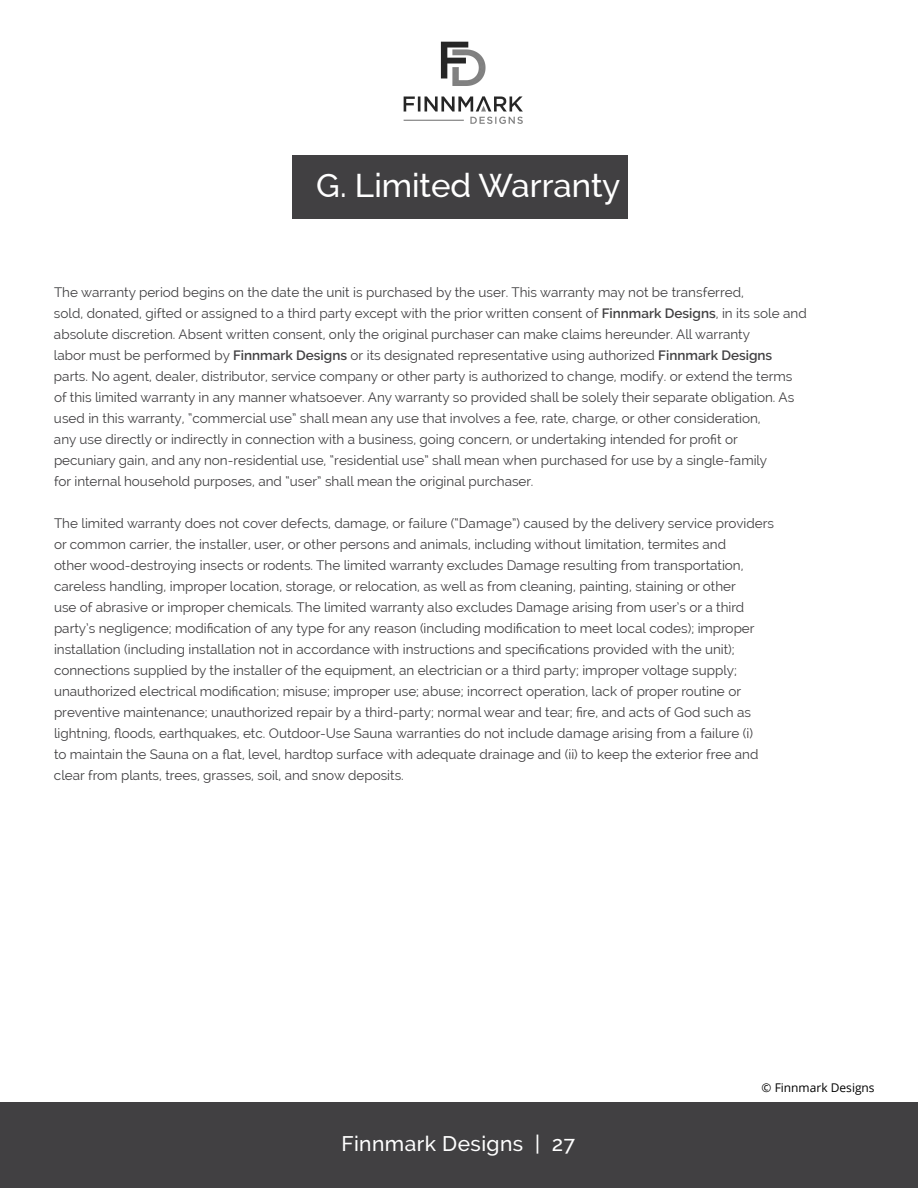
<style>
.page{position:relative;width:918px;height:1188px;background:#fff}
.page>*{position:absolute;margin:0;border:0;box-sizing:border-box;transform-origin:0 0}
.t1{font:500 33px "Raleway";color:#fff}
.t2{font:500 21px "Raleway";letter-spacing:.02em;color:#fff}
.t3{font:13.5px/21px "Raleway";color:#414042}
.t4{font:12px "Open Sans";color:#000}
.s1{font-weight:600}
</style>
<div class="page">
<div style="left:0;top:1102px;width:918px;height:86px;background:#414042"></div>
<div style="left:292px;top:155px;width:336px;height:64px;background:#414042"></div>
<img style="left:403px;top:41px;width:120px;height:83px">
<h1 class="t1" style="left:316px;top:166px;width:305px">G. Limited Warranty</h1>
<p class="t3" style="left:54px;top:282px;width:754px">The warranty period begins on the date the unit is purchased by the user. This warranty may not be transferred,<br>sold, donated, gifted or assigned to a third party except with the prior written consent of <span class="s1">Finnmark Designs</span>, in its sole and absolute discretion. Absent written consent, only the original purchaser can make claims hereunder. All warranty<br>labor must be performed by <span class="s1">Finnmark Designs</span> or its designated representative using authorized <span class="s1">Finnmark Designs </span>parts. No agent, dealer, distributor, service company or other party is authorized to change, modify. or extend the terms of this limited warranty in any manner whatsoever. Any warranty so provided shall be solely their separate obligation. As used in this warranty, “commercial use” shall mean any use that involves a fee, rate, charge, or other consideration,<br>any use directly or indirectly in connection with a business, going concern, or undertaking intended for profit or<br>pecuniary gain, and any non-residential use, “residential use” shall mean when purchased for use by a single-family<br>for internal household purposes, and “user” shall mean the original purchaser.</p>
<p class="t3" style="left:54px;top:513px;width:722px">The limited warranty does not cover defects, damage, or failure (“Damage”) caused by the delivery service providers or common carrier, the installer, user, or other persons and animals, including without limitation, termites and<br>other wood-destroying insects or rodents. The limited warranty excludes Damage resulting from transportation, careless handling, improper location, storage, or relocation, as well as from cleaning, painting, staining or other<br>use of abrasive or improper chemicals. The limited warranty also excludes Damage arising from user’s or a third party’s negligence; modification of any type for any reason (including modification to meet local codes); improper installation (including installation not in accordance with instructions and specifications provided with the unit); connections supplied by the installer of the equipment, an electrician or a third party; improper voltage supply; unauthorized electrical modification; misuse; improper use; abuse; incorrect operation, lack of proper routine or preventive maintenance; unauthorized repair by a third-party; normal wear and tear; fire, and acts of God such as lightning, floods, earthquakes, etc. Outdoor-Use Sauna warranties do not include damage arising from a failure (i)<br>to maintain the Sauna on a flat, level, hardtop surface with adequate drainage and (ii) to keep the exterior free and clear from plants, trees, grasses, soil, and snow deposits.</p>
<h2 class="t2" style="left:341px;top:1132px;width:235px">Finnmark Designs | 27</h2>
<p class="t4" style="left:762px;top:1080px;width:115px">© Finnmark Designs</p>
</div>
